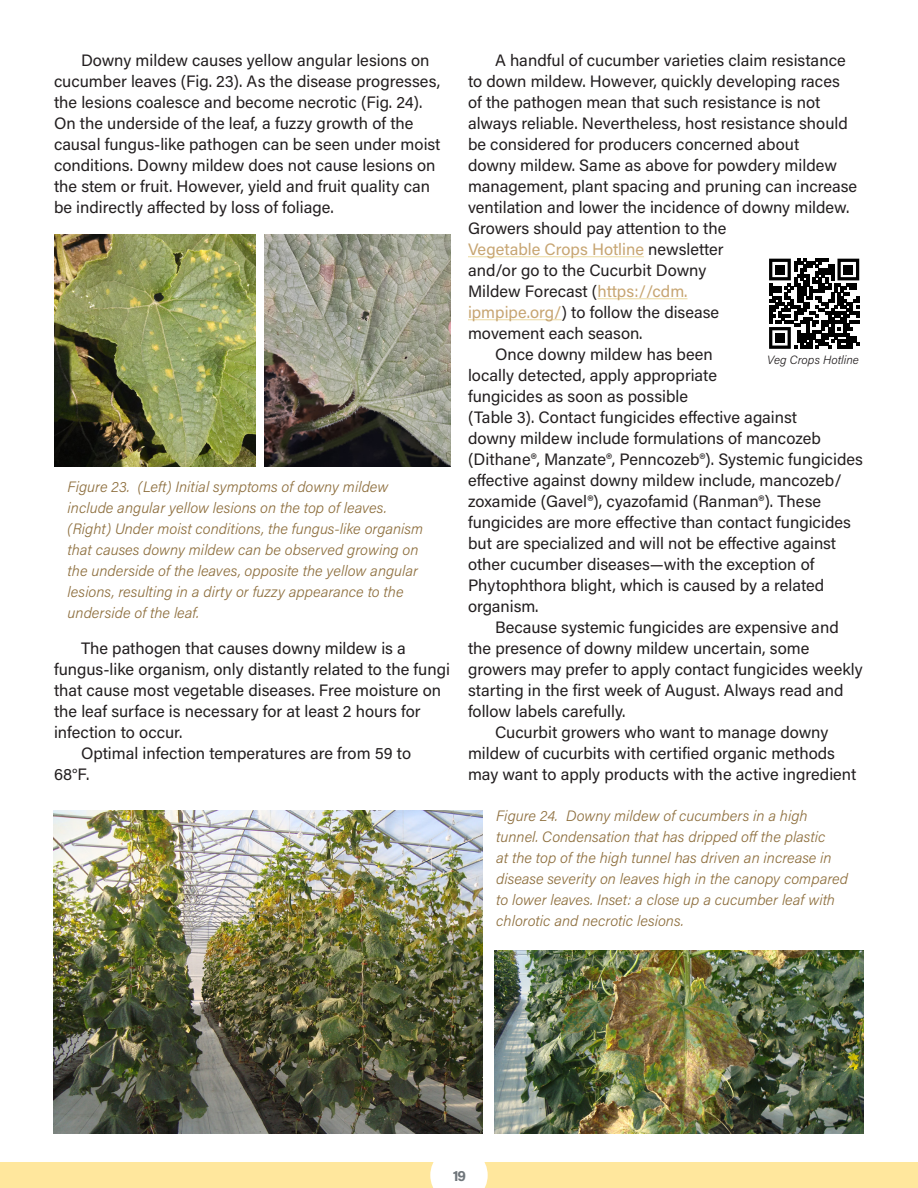
<style>
.page{position:relative;width:918px;height:1188px;background:#fff}
.page>*{position:absolute;margin:0;border:0;box-sizing:border-box;transform-origin:0 0}
.Body_Copy{font:16.5px/21px "Acumin Pro";color:#231f20}
.t1{font:italic 300 15px/21px "Acumin Pro";color:#8e6f3e}
.t2{font:700 15px "Acumin Pro";color:#70767b}
.QR_Caption{font:italic 300 12px "Acumin Pro";color:#231f20}
.s1{color:#c7a572}
</style>
<div class="page">
<div style="left:0;top:1162px;width:918px;height:26px;background:#ffe79d"></div>
<div style="left:430px;top:1162px;width:58px;height:26px;background:#fff"></div>
<hr style="left:468px;top:256px;width:176px;height:1px;background:#ebd99f">
<hr style="left:597px;top:298px;width:91px;height:1px;background:#ebd99f">
<hr style="left:468px;top:319px;width:94px;height:1px;background:#ebd99f">
<img style="left:264px;top:234px;width:186px;height:233px">
<img style="left:54px;top:234px;width:202px;height:233px">
<img style="left:54px;top:810px;width:429px;height:323px">
<img style="left:494px;top:950px;width:370px;height:184px">
<svg style="left:769px;top:259px;width:90px;height:90px"></svg>
<div style="left:775px;top:265px;width:10px;height:9px;background:#000"></div>
<div style="left:844px;top:265px;width:9px;height:9px;background:#000"></div>
<div style="left:775px;top:333px;width:10px;height:10px;background:#000"></div>
<p class="Body_Copy" style="left:54px;top:49px;width:388px;text-indent:27px">Downy mildew causes yellow angular lesions on cucumber leaves (Fig. 23). As the disease progresses, the lesions coalesce and become necrotic (Fig. 24).<br>On the underside of the leaf, a fuzzy growth of the causal fungus-like pathogen can be seen under moist conditions. Downy mildew does not cause lesions on the stem or fruit. However, yield and fruit quality can be indirectly affected by loss of foliage.</p>
<p class="t1" style="left:68px;top:475px;width:357px">Figure 23. (Left) Initial symptoms of downy mildew include angular yellow lesions on the top of leaves. (Right) Under moist conditions, the fungus-like organism that causes downy mildew can be observed growing on the underside of the leaves, opposite the yellow angular lesions, resulting in a dirty or fuzzy appearance to the underside of the leaf.</p>
<p class="Body_Copy" style="left:54px;top:637px;width:397px;text-indent:27px">The pathogen that causes downy mildew is a fungus-like organism, only distantly related to the fungi that cause most vegetable diseases. Free moisture on the leaf surface is necessary for at least 2 hours for infection to occur.</p>
<p class="Body_Copy" style="left:54px;top:742px;width:359px;text-indent:27px">Optimal infection temperatures are from 59 to<br>68°F.</p>
<p class="Body_Copy" style="left:468px;top:49px;width:391px;text-indent:27px">A handful of cucumber varieties claim resistance to down mildew. However, quickly developing races of the pathogen mean that such resistance is not always reliable. Nevertheless, host resistance should be considered for producers concerned about<br>downy mildew. Same as above for powdery mildew management, plant spacing and pruning can increase ventilation and lower the incidence of downy mildew.<br>Growers should pay attention to the<br><span class="s1">Vegetable Crops Hotline</span> newsletter<br>and/or go to the Cucurbit Downy<br>Mildew Forecast (<span class="s1">https://cdm.<br>ipmpipe.org/</span>) to follow the disease<br>movement each season.</p>
<p class="Body_Copy" style="left:468px;top:343px;width:397px;text-indent:27px">Once downy mildew has been<br>locally detected, apply appropriate<br>fungicides as soon as possible<br>(Table 3). Contact fungicides effective against<br>downy mildew include formulations of mancozeb (Dithane®, Manzate®, Penncozeb®). Systemic fungicides effective against downy mildew include, mancozeb/ zoxamide (Gavel®), cyazofamid (Ranman®). These fungicides are more effective than contact fungicides but are specialized and will not be effective against other cucumber diseases—with the exception of Phytophthora blight, which is caused by a related organism.</p>
<p class="Body_Copy" style="left:468px;top:616px;width:396px;text-indent:27px">Because systemic fungicides are expensive and the presence of downy mildew uncertain, some growers may prefer to apply contact fungicides weekly starting in the first week of August. Always read and follow labels carefully.</p>
<p class="Body_Copy" style="left:468px;top:721px;width:390px;text-indent:27px">Cucurbit growers who want to manage downy mildew of cucurbits with certified organic methods may want to apply products with the active ingredient</p>
<p class="QR_Caption" style="left:767px;top:351px;width:93px">Veg Crops Hotline</p>
<p class="t1" style="left:496px;top:805px;width:353px">Figure 24. Downy mildew of cucumbers in a high tunnel. Condensation that has dripped off the plastic<br>at the top of the high tunnel has driven an increase in disease severity on leaves high in the canopy compared to lower leaves. Inset: a close up a cucumber leaf with chlorotic and necrotic lesions.</p>
<p class="t2" style="left:453px;top:1165px;width:15px">19</p>
</div>
